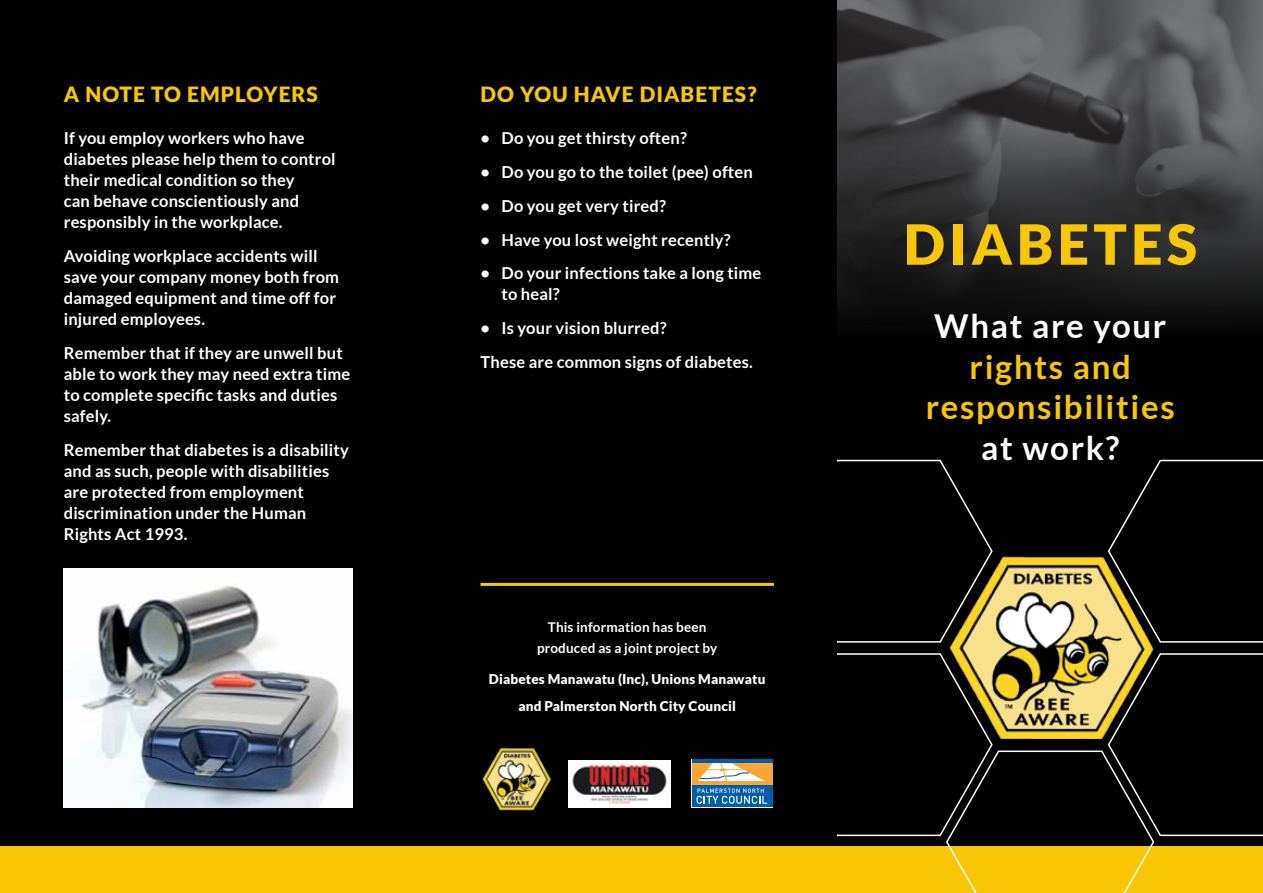
<style>
.page{position:relative;width:1263px;height:893px;background:#000}
.page>*{position:absolute;margin:0;border:0;box-sizing:border-box;transform-origin:0 0}
.t1{font:900 55.5px "Lato";letter-spacing:.08em;color:#f9c606}
.t2{font:700 33px/40.5px "Lato";letter-spacing:.05em;color:#f9c606;text-align:center}
.t3{font:700 33px "Lato";letter-spacing:.05em;color:#fff}
.t4{font:900 21px "Lato";letter-spacing:.05em;color:#f9c606}
.t5{font:700 16.5px/21px "Lato";letter-spacing:.01em;color:#fff}
.t6{font:900 13.5px/26.5px "Lato";letter-spacing:.01em;color:#fff;text-align:center}
.t7{font:700 13.5px/21px "Lato";letter-spacing:.01em;color:#fff;text-align:center}
</style>
<div class="page">
<div style="left:0;top:846px;width:1263px;height:47px;background:#f9c606"></div>
<img style="left:482px;top:747px;width:69px;height:64px">
<hr style="left:480px;top:583px;width:294px;height:3px;background:#f9c606">
<svg style="left:691px;top:759px;width:82px;height:48px"></svg>
<div style="left:692px;top:759px;width:80px;height:47px;background:#005daa"></div>
<div style="left:692px;top:763px;width:80px;height:22px;background:#faa634"></div>
<svg style="left:696px;top:788px;width:71px;height:16px"></svg>
<svg style="left:698px;top:763px;width:67px;height:18px"></svg>
<img style="left:569px;top:760px;width:101px;height:48px">
<div style="left:838px;top:0;width:425px;height:342px;background:#070707"></div>
<img style="left:838px;top:0;width:425px;height:314px">
<img style="left:949px;top:556px;width:205px;height:96px">
<svg style="left:1107px;top:459px;width:156px;height:184px"></svg>
<svg style="left:838px;top:459px;width:155px;height:184px"></svg>
<svg style="left:838px;top:652px;width:425px;height:241px"></svg>
<img style="left:64px;top:568px;width:289px;height:240px">
<p class="t4" style="left:64px;top:82px;width:256px">A NOTE TO EMPLOYERS</p>
<p class="t5" style="left:64px;top:127px;width:273px">If you employ workers who have diabetes please help them to control their medical condition so they<br>can behave conscientiously and responsibly in the workplace.</p>
<p class="t5" style="left:64px;top:245px;width:277px">Avoiding workplace accidents will save your company money both from damaged equipment and time off for injured employees.</p>
<p class="t5" style="left:64px;top:342px;width:288px">Remember that if they are unwell but able to work they may need extra time to complete specific tasks and duties safely.</p>
<p class="t5" style="left:64px;top:439px;width:287px">Remember that diabetes is a disability and as such, people with disabilities are protected from employment discrimination under the Human<br>Rights Act 1993.</p>
<p class="t4" style="left:480px;top:82px;width:278px">DO YOU HAVE DIABETES?</p>
<p class="t5" style="left:480px;top:127px;width:208px">• Do you get thirsty often?</p>
<p class="t5" style="left:480px;top:161px;width:274px">• Do you go to the toilet (pee) often</p>
<p class="t5" style="left:480px;top:195px;width:187px">• Do you get very tired?</p>
<p class="t5" style="left:480px;top:229px;width:252px">• Have you lost weight recently?</p>
<p class="t5" style="left:501px;top:262px;width:261px;text-indent:-21px">• Do your infections take a long time to heal?</p>
<p class="t5" style="left:480px;top:311px;width:274px;line-height:33.8px">• Is your vision blurred?<br>These are common signs of diabetes.</p>
<p class="t7" style="left:537px;top:617px;width:182px">This information has been produced as a joint project by</p>
<p class="t6" style="left:489px;top:666px;width:278px">Diabetes Manawatu (Inc), Unions Manawatu and Palmerston North City Council</p>
<h1 class="t1" style="left:904px;top:212px;width:295px">DIABETES</h1>
<h2 class="t3" style="left:934px;top:307px;width:234px">What are your</h2>
<h2 class="t2" style="left:926px;top:346px;width:251px">rights and responsibilities</h2>
<h2 class="t3" style="left:981px;top:429px;width:140px">at work?</h2>
</div>
